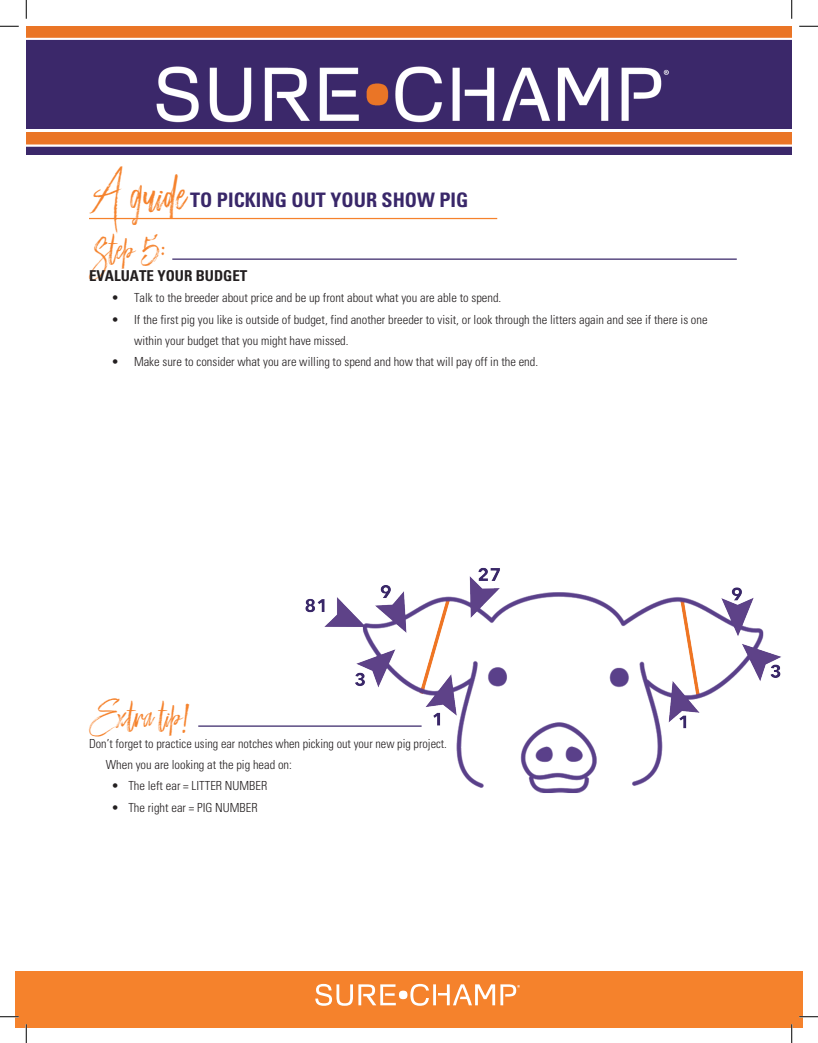
<style>
.page{position:relative;width:818px;height:1043px;background:#fff}
.page>*{position:absolute;margin:0;border:0;box-sizing:border-box;transform-origin:0 0}
.t1{font:38.75px "Inspecture Script";color:#f5822c}
.t2{font:26.25px "Inspecture Script";color:#f5822c}
.t3{font:700 condensed 20px "Univers";color:#392769}
.t4{font:700 condensed 15px "Univers";color:#231f20}
.t5{font:300 condensed 12.5px/21.2px "Univers";color:#231f20}
</style>
<div class="page">
<img style="left:26px;top:26px;width:765px;height:103px">
<div style="left:15px;top:971px;width:787px;height:57px;background:#f5822c"></div>
<svg style="left:315px;top:983px;width:81px;height:22px"></svg>
<div style="left:399px;top:990px;width:8px;height:9px;background:#fff;border-radius:50%"></div>
<svg style="left:410px;top:983px;width:110px;height:22px"></svg>
<hr style="left:89px;top:218px;width:408px;height:1px;background:#f5822c">
<img style="left:26px;top:133px;width:765px;height:21px">
<hr style="left:198px;top:725px;width:223px;height:1px;background:#392769">
<hr style="left:172px;top:258px;width:564px;height:2px;background:#392769">
<img style="left:263px;top:567px;width:518px;height:226px">
<svg style="left:0;top:25px;width:19px;height:2px"></svg>
<svg style="left:799px;top:25px;width:19px;height:2px"></svg>
<svg style="left:0;top:1016px;width:19px;height:1px"></svg>
<svg style="left:799px;top:1015px;width:19px;height:2px"></svg>
<svg style="left:25px;top:0;width:2px;height:19px"></svg>
<svg style="left:25px;top:1024px;width:2px;height:18px"></svg>
<svg style="left:791px;top:0;width:1px;height:19px"></svg>
<svg style="left:791px;top:1024px;width:1px;height:18px"></svg>
<p class="t1" style="left:89px;top:175px;width:99px">A guide</p>
<p class="t3" style="left:190px;top:187px;width:279px">TO PICKING OUT YOUR SHOW PIG</p>
<p class="t2" style="left:89px;top:235px;width:78px">Step 5:</p>
<p class="t4" style="left:89px;top:266px;width:160px">EVALUATE YOUR BUDGET</p>
<p class="t5" style="left:111px;top:287px;width:391px">• Talk to the breeder about price and be up front about what you are able to spend.</p>
<p class="t5" style="left:134px;top:308px;width:575px;text-indent:-22px">• If the first pig you like is outside of budget, find another breeder to visit, or look through the litters again and see if there is one within your budget that you might have missed.</p>
<p class="t5" style="left:111px;top:351px;width:428px">• Make sure to consider what you are willing to spend and how that will pay off in the end.</p>
<p class="t2" style="left:89px;top:702px;width:102px">Extra tip!</p>
<p class="t5" style="left:89px;top:733px;width:359px">Don’t forget to practice using ear notches when picking out your new pig project.</p>
<p class="t5" style="left:106px;top:754px;width:187px">When you are looking at the pig head on:</p>
<p class="t5" style="left:111px;top:775px;width:157px">• The left ear = LITTER NUMBER</p>
<p class="t5" style="left:111px;top:796px;width:147px">• The right ear = PIG NUMBER</p>
</div>
